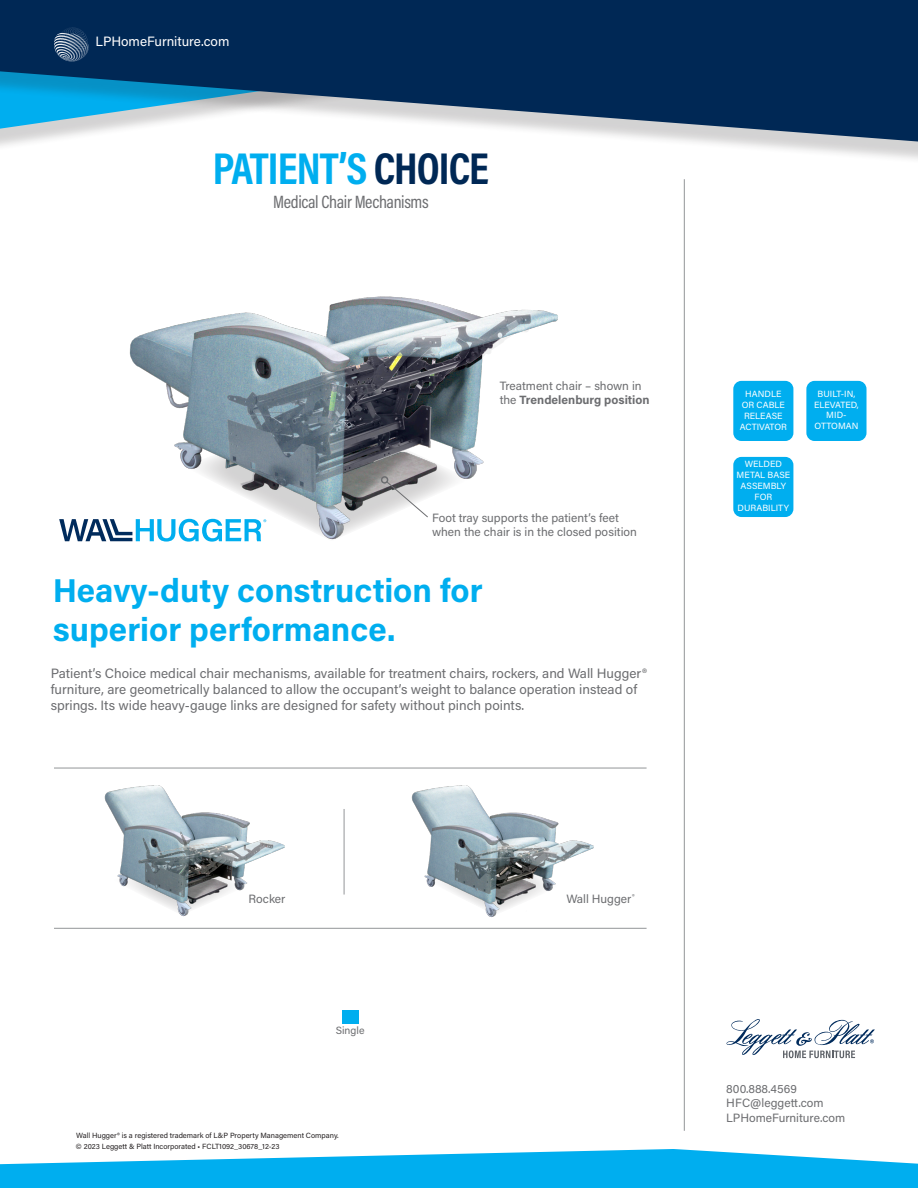
<style>
.page{position:relative;width:918px;height:1188px;background:#fff}
.page>*{position:absolute;margin:0;border:0;box-sizing:border-box;transform-origin:0 0}
.t1{font:700 45px "Acumin Pro Cond";letter-spacing:-.02em;color:#00aeef}
.t2{font:700 33px/39.6px "Acumin Pro";color:#00aeef}
.t3{font:18px "Acumin Pro Cond";letter-spacing:-.02em;color:#6c6d70}
.t4{font:13.5px/16.2px "Acumin Pro";color:#6c6d70}
.t5{font:13.5px "Acumin Pro";color:#fff}
.t6{font:12px/14.4px "Acumin Pro";color:#6c6d70}
.t7{font:10.5px "Acumin Pro";color:#6c6d70}
.t8{font:9px/10.8px "Acumin Pro";color:#fff;text-align:center}
.t9{font:7.5px "Acumin Pro";color:#231f20}
.s1{color:#002855}
.s2{font-weight:700}
</style>
<div class="page">
<div style="left:0;top:0;width:918px;height:165px;background:#231f20;opacity:.2"></div>
<svg style="left:0;top:0;width:918px;height:142px;background:#2d5479"></svg>
<svg style="left:0;top:1149px;width:918px;height:39px"></svg>
<hr style="left:684px;top:179px;width:1px;height:952px;background:#939598">
<svg style="left:54px;top:27px;width:35px;height:35px"></svg>
<svg style="left:342px;top:1010px;width:16px;height:14px"></svg>
<hr style="left:54px;top:928px;width:593px;height:1px;background:#939598">
<hr style="left:54px;top:768px;width:593px;height:1px;background:#939598">
<hr style="left:344px;top:809px;width:1px;height:86px;background:#939598">
<img style="left:129px;top:296px;width:429px;height:181px">
<img style="left:104px;top:785px;width:181px;height:132px">
<img style="left:411px;top:785px;width:183px;height:132px">
<div style="left:806px;top:381px;width:61px;height:60px;background:#00aeef;border-radius:8px"></div>
<div style="left:733px;top:457px;width:60px;height:60px;background:#00aeef;border-radius:8px"></div>
<div style="left:733px;top:381px;width:60px;height:60px;background:#00aeef;border-radius:8px"></div>
<svg style="left:726px;top:1019px;width:149px;height:39px"></svg>
<svg style="left:59px;top:414px;width:413px;height:128px"></svg>
<p class="t5" style="left:96px;top:32px;width:135px">LPHomeFurniture.com</p>
<p class="t1" style="left:213px;top:139px;width:278px">PATIENT’S <span class="s1">CHOICE</span></p>
<p class="t3" style="left:273px;top:190px;width:157px">Medical Chair Mechanisms</p>
<p class="t6" style="left:500px;top:378px;width:151px">Treatment chair – shown in the <span class="s2">Trendelenburg position</span></p>
<p class="t6" style="left:432px;top:510px;width:206px">Foot tray supports the patient’s feet when the chair is in the closed position</p>
<p class="t2" style="left:53px;top:569px;width:431px">Heavy-duty construction for superior performance.</p>
<p class="t4" style="left:51px;top:665px;width:597px">Patient’s Choice medical chair mechanisms, available for treatment chairs, rockers, and Wall Hugger® furniture, are geometrically balanced to allow the occupant’s weight to balance operation instead of springs. Its wide heavy-gauge links are designed for safety without pinch points.</p>
<p class="t6" style="left:249px;top:891px;width:38px">Rocker</p>
<p class="t6" style="left:566px;top:891px;width:70px">Wall Hugger<sup>®</sup></p>
<p class="t7" style="left:336px;top:1024px;width:30px">Single</p>
<p class="t9" style="left:76px;top:1131px;width:264px">Wall Hugger® is a registered trademark of L&amp;P Property Management Company.</p>
<p class="t9" style="left:76px;top:1141px;width:205px">© 2023 Leggett &amp; Platt Incorporated • FCLT1092_30678_12-23</p>
<p class="t8" style="left:740px;top:388px;width:49px">HANDLE<br>OR CABLE<br>RELEASE<br>ACTIVATOR</p>
<p class="t8" style="left:737px;top:458px;width:55px">WELDED<br>METAL BASE<br>ASSEMBLY<br>FOR<br>DURABILITY</p>
<p class="t8" style="left:814px;top:388px;width:46px">BUILT-IN,<br>ELEVATED,<br>MID-</p>
<p class="t8" style="left:814px;top:420px;width:46px">OTTOMAN</p>
<p class="t6" style="left:726px;top:1081px;width:72px">800.888.4569</p>
<p class="t6" style="left:726px;top:1096px;width:99px">HFC@leggett.com</p>
<p class="t6" style="left:726px;top:1110px;width:121px">LPHomeFurniture.com</p>
</div>
